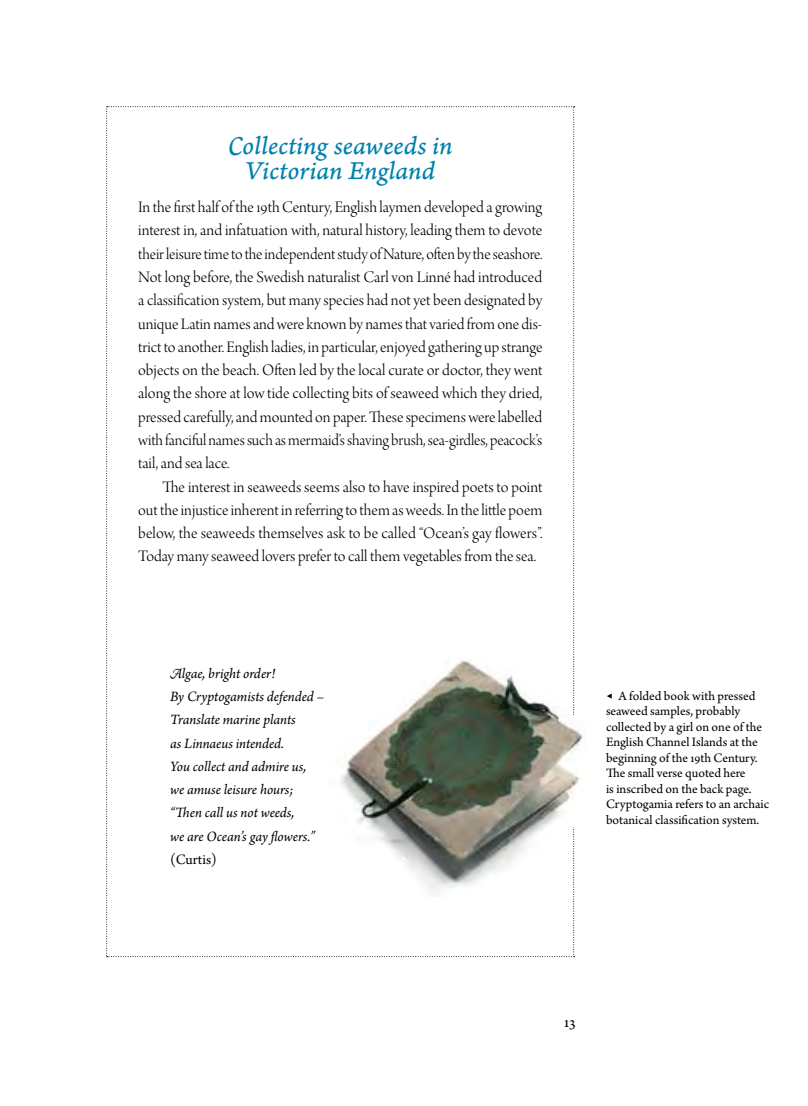
<style>
.page{position:relative;width:808px;height:1106px;background:#fff}
.page>*{position:absolute;margin:0;border:0;box-sizing:border-box;transform-origin:0 0}
.H2_-_Story{font:27px/25.5px "Arno Pro Italic Caption";letter-spacing:-.005em;color:#0081ae;text-align:center}
.Story_Text_-_no_inde{font:16.95px/23.2px "Arno Pro Light Display";letter-spacing:-.005em;color:#000;text-align:justify}
.Story_Text{font:16.95px/23.2px "Arno Pro Light Display";color:#000;text-align:justify}
.t1{font:16.95px "Arno Pro";color:#000}
.t2{font:italic 15px/23.2px "Arno Pro";letter-spacing:-.005em;color:#000}
.t3{font:13.5px/15.5px "Arno Pro";color:#000}
.s1{font-style:normal}
</style>
<div class="page">
<svg style="left:106px;top:106px;width:469px;height:851px"></svg>
<img style="left:327px;top:657px;width:225px;height:240px">
<p class="H2_-_Story" style="left:228px;top:134px;width:226px">Collecting seaweeds in<br>Victorian England</p>
<p class="Story_Text_-_no_inde" style="left:138px;top:197px;width:406px">In the first half of the 19th Century, English laymen developed a growing interest in, and infatuation with, natural history, leading them to devote their leisure time to the independent study of Nature, often by the seashore.<br>Not long before, the Swedish naturalist Carl von Linné had introduced a classification system, but many species had not yet been designated by unique Latin names and were known by names that varied from one dis&shy;trict to another. English ladies, in particular, enjoyed gathering up strange objects on the beach. Often led by the local curate or doctor, they went along the shore at low tide collecting bits of seaweed which they dried, pressed carefully, and mounted on paper. These specimens were labelled with fanciful names such as mermaid’s shaving brush, sea-girdles, peacock’s tail, and sea lace.</p>
<p class="Story_Text" style="left:138px;top:476px;width:406px;text-indent:24px">The interest in seaweeds seems also to have inspired poets to point out the injustice inherent in referring to them as weeds. In the little poem below, the seaweeds themselves ask to be called “Ocean’s gay flowers”.<br>Today many seaweed lovers prefer to call them vegetables from the sea.</p>
<p class="t2" style="left:170px;top:662px;width:156px">Algae, bright order!<br>By Cryptogamists defended –<br>Translate marine plants<br>as Linnaeus intended.<br>You collect and admire us,<br>we amuse leisure hours; “Then call us not weeds,<br>we are Ocean’s gay flowers.” <span class="s1">(Curtis)</span></p>
<p class="t3" style="left:606px;top:688px;width:165px;text-indent:13px">A folded book with pressed seaweed samples, probably collected by a girl on one of the<br>English Channel Islands at the beginning of the 19th Century.<br>The small verse quoted here<br>is inscribed on the back page.<br>Cryptogamia refers to an archaic botanical classification system.</p>
<p class="t1" style="left:564px;top:1012px;width:13px">13</p>
</div>
